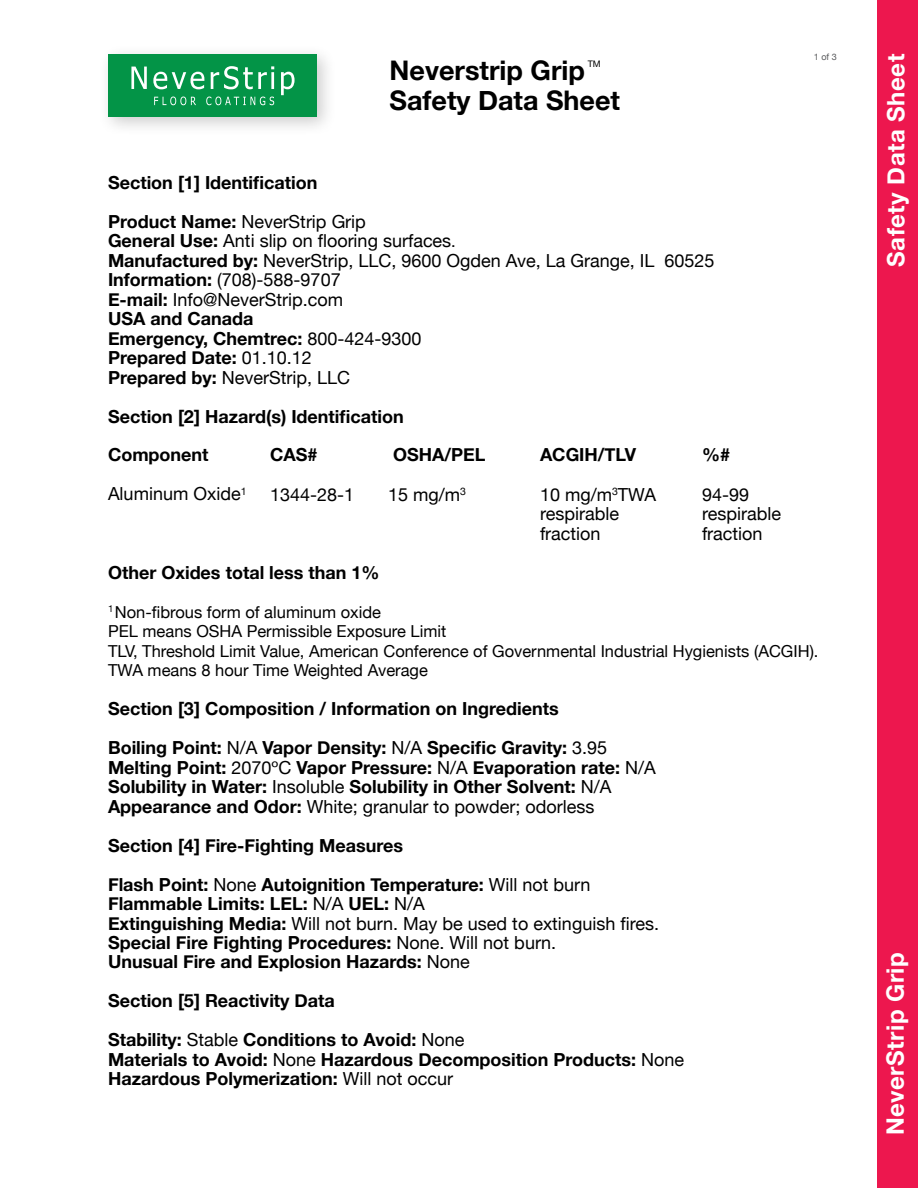
<style>
.page{position:relative;width:918px;height:1188px;background:#fff}
.page>*{position:absolute;margin:0;border:0;box-sizing:border-box;transform-origin:0 0}
.t1{font:700 27px/30px "Helvetica Neue";color:#000}
.t2{font:700 24px "Helvetica Neue";letter-spacing:.02em;color:#fff}
.t3{font:700 18px/19.5px "Helvetica Neue";color:#000}
.t4{font:18px/19.5px "Helvetica Neue";color:#000}
.t5{font:16.5px/19.5px "Helvetica Neue";color:#000}
.t6{font:9px "Helvetica Neue";color:#58595b}
.t7{font:9px "Helvetica Neue";color:#000}
.s1{font-weight:400}
.s2{font-weight:700}
.s3{font-size:16.5px}
</style>
<div class="page">
<div style="left:878px;top:0;width:40px;height:1188px;background:#ed174e"></div>
<div style="left:98px;top:44px;width:239px;height:93px;background:#000;opacity:.2"></div>
<div style="left:108px;top:54px;width:209px;height:63px;background:#039447"></div>
<svg style="left:131px;top:67px;width:16px;height:22px"></svg>
<svg style="left:153px;top:72px;width:51px;height:17px"></svg>
<svg style="left:211px;top:66px;width:63px;height:23px"></svg>
<hr style="left:271px;top:72px;width:3px;height:17px;background:#fff">
<svg style="left:281px;top:72px;width:14px;height:23px"></svg>
<svg style="left:154px;top:97px;width:42px;height:8px"></svg>
<svg style="left:206px;top:97px;width:68px;height:8px"></svg>
<h1 class="t1" style="left:390px;top:57px;width:232px">Neverstrip Grip<br>Safety Data Sheet</h1>
<p class="t7" style="left:588px;top:58px;width:15px">TM</p>
<p class="t3" style="left:108px;top:163px;width:259px;line-height:39px">Section [1] Identification<br>Product Name: <span class="s1">NeverStrip Grip</span></p>
<p class="t4" style="left:108px;top:232px;width:608px"><span class="s2">General Use:</span> Anti slip on flooring surfaces<span class="s3">.<br></span><span class="s2">Manufactured by:</span> NeverStrip, LLC, 9600 Ogden Ave, La Grange, IL 60525<br><span class="s2">Information:</span> (708)-588-9707<br><span class="s2">E-mail:</span> Info@NeverStrip.com<br><span class="s2">USA and Canada<br>Emergency, Chemtrec:</span> 800-424-9300<br><span class="s2">Prepared Date:</span> 01.10.12<br><span class="s2">Prepared by:</span> NeverStrip, LLC</p>
<p class="t3" style="left:108px;top:397px;width:297px;line-height:39px">Section [2] Hazard(s) Identification<br>Component</p>
<p class="t3" style="left:270px;top:446px;width:49px">CAS#</p>
<p class="t3" style="left:393px;top:446px;width:94px">OSHA/PEL</p>
<p class="t3" style="left:540px;top:446px;width:98px">ACGIH/TLV</p>
<p class="t3" style="left:702px;top:446px;width:30px">%#</p>
<p class="t6" style="left:814px;top:50px;width:24px">1 of 3</p>
<p class="t4" style="left:108px;top:485px;width:140px">Aluminum Oxide<sup>1</sup></p>
<p class="t4" style="left:270px;top:485px;width:86px">1344-28-1</p>
<p class="t4" style="left:388px;top:485px;width:79px">15 mg/m<sup>3</sup></p>
<p class="t4" style="left:540px;top:485px;width:118px">10 mg/m<sup>3</sup>TWA</p>
<p class="t4" style="left:702px;top:485px;width:49px">94-99</p>
<p class="t4" style="left:540px;top:505px;width:81px">respirable</p>
<p class="t4" style="left:702px;top:505px;width:81px">respirable</p>
<p class="t4" style="left:540px;top:524px;width:62px">fraction</p>
<p class="t4" style="left:702px;top:524px;width:62px">fraction</p>
<p class="t3" style="left:108px;top:563px;width:273px">Other Oxides total less than 1%</p>
<p class="t5" style="left:108px;top:603px;width:712px"><sup>1</sup> Non-fibrous form of aluminum oxide<br>PEL means OSHA Permissible Exposure Limit<br>TLV, Threshold Limit Value, American Conference of Governmental Industrial Hygienists (ACGIH).<br>TWA means 8 hour Time Weighted Average</p>
<p class="t3" style="left:108px;top:690px;width:501px;line-height:39px">Section [3] Composition / Information on Ingredients<br>Boiling Point: <span class="s1">N/A</span> Vapor Density: <span class="s1">N/A</span> Specific Gravity: <span class="s1">3.95</span></p>
<p class="t3" style="left:108px;top:758px;width:549px">Melting Point: <span class="s1">2070ºC</span> Vapor Pressure: <span class="s1">N/A</span> Evaporation rate: <span class="s1">N/A<br></span>Solubility in Water: <span class="s1">Insoluble</span> Solubility in Other Solvent: <span class="s1">N/A<br></span>Appearance and Odor: <span class="s1">White; granular to powder; odorless</span></p>
<p class="t3" style="left:108px;top:826px;width:484px;line-height:39px">Section [4] Fire-Fighting Measures<br>Flash Point: <span class="s1">None</span> Autoignition Temperature: <span class="s1">Will not burn</span></p>
<p class="t3" style="left:108px;top:894px;width:553px">Flammable Limits: LEL: <span class="s1">N/A</span> UEL: <span class="s1">N/A<br></span>Extinguishing Media: <span class="s1">Will not burn. May be used to extinguish fires.<br></span>Special Fire Fighting Procedures: <span class="s1">None. Will not burn.<br></span>Unusual Fire and Explosion Hazards: <span class="s1">None</span></p>
<p class="t3" style="left:108px;top:982px;width:358px;line-height:39px">Section [5] Reactivity Data<br>Stability: <span class="s1">Stable</span> Conditions to Avoid: <span class="s1">None</span></p>
<p class="t3" style="left:108px;top:1050px;width:578px">Materials to Avoid: <span class="s1">None</span> Hazardous Decomposition Products: <span class="s1">None<br></span>Hazardous Polymerization: <span class="s1">Will not occur</span></p>
<h2 class="t2" style="left:877px;top:267px;width:214px;rotate:-90deg">Safety Data Sheet</h2>
<h2 class="t2" style="left:877px;top:1135px;width:185px;rotate:-90deg">NeverStrip Grip</h2>
</div>
